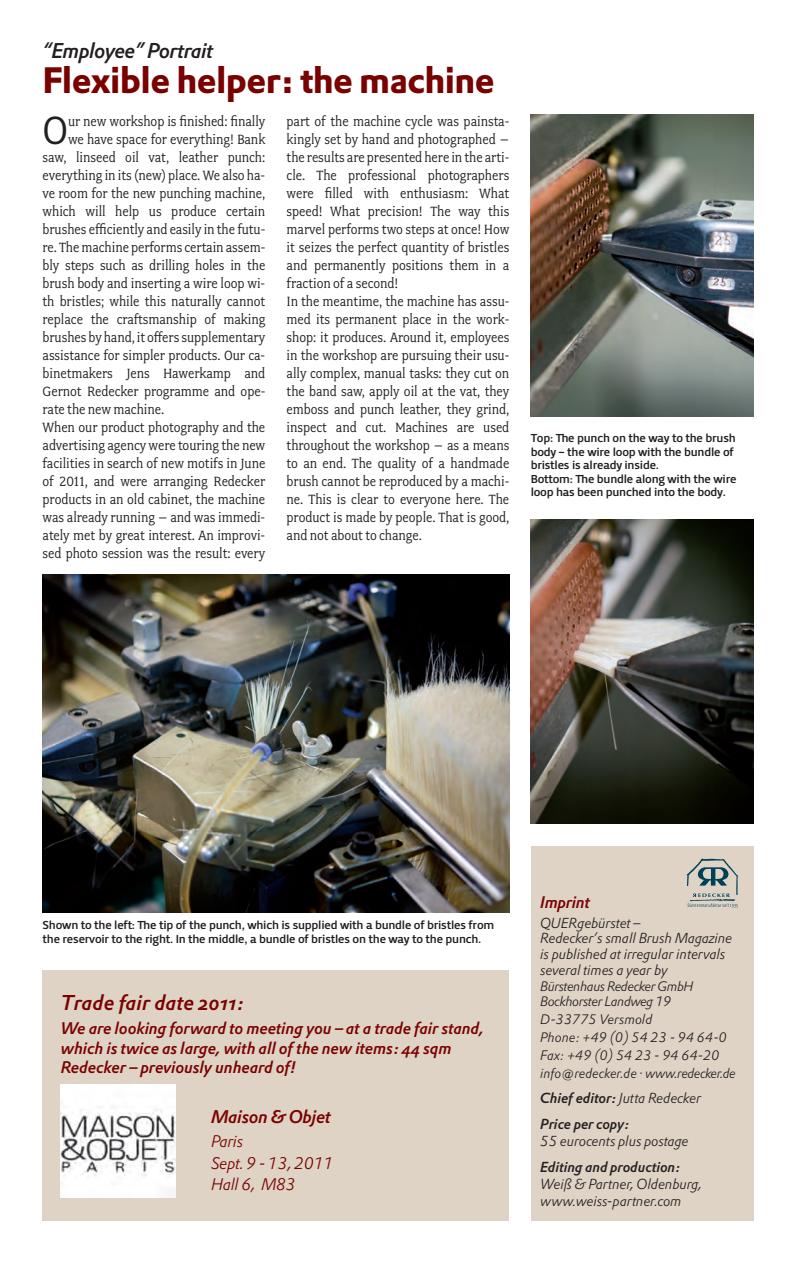
<style>
.page{position:relative;width:796px;height:1263px;background:#fff}
.page>*{position:absolute;margin:0;border:0;box-sizing:border-box;transform-origin:0 0}
.t1{font:44.25px "Fairplex Narrow";color:#231f20}
.t2{font:36px "DTL Prokyon T Bold";letter-spacing:-.02em;color:#790100}
.t3{font:italic 21px "DTL Prokyon T Medium";letter-spacing:-.03em;color:#231f20}
.t4{font:italic 21px "DTL Prokyon ST Medium";color:#790100}
.t5{font:italic 18px "DTL Prokyon ST Medium";letter-spacing:-.02em;color:#790100}
.t6{font:italic 16.5px/19.8px "DTL Prokyon ST Medium";letter-spacing:-.01em;color:#790100}
.t7{font:italic 16.5px/21.9px "DTL Prokyon T Light";letter-spacing:-.02em;color:#790100}
.t8{font:15px/18px "Fairplex Narrow";letter-spacing:-.005em;color:#231f20}
.t9{font:italic 14.25px/15.8px "DTL Prokyon T Light";letter-spacing:-.01em;color:#231f20}
.t10{font:italic 14.25px "DTL Prokyon T Medium";letter-spacing:-.01em;color:#231f20}
.t11{font:italic 13.5px/17.9px "DTL Prokyon T Light";color:#231f20}
.t12{font:italic 13.5px/15.8px "DTL Prokyon T Light";letter-spacing:-.03em;color:#231f20}
.t13{font:12px/13.5px "Priva Three Pro";letter-spacing:-.02em;color:#231f20}
.s1{font-family:"DTL Prokyon T Medium"}
</style>
<div class="page">
<div style="left:43px;top:969px;width:466px;height:251px;background:#dfd3c5"></div>
<div style="left:530px;top:846px;width:223px;height:374px;background:#dfd3c5"></div>
<svg style="left:686px;top:858px;width:51px;height:49px"></svg>
<img style="left:61px;top:1085px;width:115px;height:113px">
<img style="left:43px;top:575px;width:466px;height:338px">
<img style="left:530px;top:519px;width:223px;height:304px">
<img style="left:530px;top:115px;width:223px;height:302px">
<h3 class="t3" style="left:43px;top:37px;width:172px">“Employee” Portrait</h3>
<h2 class="t2" style="left:43px;top:56px;width:453px">Flexible helper: the machine</h2>
<h1 class="t1" style="left:43px;top:105px;width:27px">O</h1>
<p class="t8" style="left:68px;top:112px;width:199px">ur new workshop is finished: finally</p>
<p class="t8" style="left:286px;top:112px;width:224px">part of the machine cycle was painsta&shy;kingly set by hand and photographed – the results are presented here in the arti&shy;cle. The professional photographers were filled with enthusiasm: What speed! What precision! The way this marvel performs two steps at once! How it seizes the perfect quantity of bristles and permanently positions them in a fraction of a second!<br>In the meantime, the machine has assu&shy;med its permanent place in the work&shy;shop: it produces. Around it, employees in the workshop are pursuing their usu&shy;ally complex, manual tasks: they cut on the band saw, apply oil at the vat, they emboss and punch leather, they grind, inspect and cut. Machines are used throughout the workshop – as a means to an end. The quality of a handmade brush cannot be reproduced by a machi&shy;ne. This is clear to everyone here. The product is made by people. That is good, and not about to change.</p>
<p class="t8" style="left:68px;top:130px;width:199px">we have space for everything! Bank</p>
<p class="t8" style="left:43px;top:148px;width:224px">saw, linseed oil vat, leather punch:</p>
<p class="t8" style="left:43px;top:166px;width:224px">everything in its (new) place. We also ha-</p>
<p class="t8" style="left:43px;top:184px;width:224px">ve room for the new punching machine,</p>
<p class="t8" style="left:43px;top:202px;width:224px">which will help us produce certain</p>
<p class="t8" style="left:43px;top:220px;width:224px">brushes efficiently and easily in the futu-</p>
<p class="t8" style="left:43px;top:238px;width:224px">re. The machine performs certain assem-</p>
<p class="t8" style="left:43px;top:256px;width:224px">bly steps such as drilling holes in the</p>
<p class="t8" style="left:43px;top:274px;width:224px">brush body and inserting a wire loop wi-</p>
<p class="t8" style="left:43px;top:292px;width:224px">th bristles; while this naturally cannot</p>
<p class="t8" style="left:43px;top:310px;width:224px">replace the craftsmanship of making</p>
<p class="t8" style="left:43px;top:328px;width:224px">brushes by hand, it offers supplementary</p>
<p class="t8" style="left:43px;top:346px;width:224px">assistance for simpler products. Our ca-</p>
<p class="t8" style="left:43px;top:364px;width:224px">binetmakers Jens Hawerkamp and</p>
<p class="t8" style="left:43px;top:382px;width:224px">Gernot Redecker programme and ope-</p>
<p class="t8" style="left:43px;top:400px;width:123px">rate the new machine.</p>
<p class="t8" style="left:43px;top:418px;width:224px">When our product photography and the</p>
<p class="t8" style="left:43px;top:436px;width:224px">advertising agency were touring the new</p>
<p class="t8" style="left:43px;top:454px;width:224px">facilities in search of new motifs in June</p>
<p class="t8" style="left:43px;top:472px;width:224px">of 2011, and were arranging Redecker</p>
<p class="t8" style="left:43px;top:490px;width:224px">products in an old cabinet, the machine</p>
<p class="t8" style="left:43px;top:508px;width:224px">was already running – and was immedi-</p>
<p class="t8" style="left:43px;top:526px;width:224px">ately met by great interest. An improvi-</p>
<p class="t8" style="left:43px;top:544px;width:224px">sed photo session was the result: every</p>
<p class="t13" style="left:530px;top:431px;width:207px">Top: The punch on the way to the brush body – the wire loop with the bundle of bristles is already inside.<br>Bottom: The bundle along with the wire loop has been punched into the body.</p>
<p class="t13" style="left:43px;top:918px;width:453px">Shown to the left: The tip of the punch, which is supplied with a bundle of bristles from the reservoir to the right. In the middle, a bundle of bristles on the way to the punch.</p>
<h3 class="t4" style="left:61px;top:988px;width:185px">Trade fair date 2011:</h3>
<p class="t6" style="left:61px;top:1018px;width:424px">We are looking forward to meeting you – at a trade fair stand, which is twice as large, with all of the new items: 44 sqm<br>Redecker – previously unheard of!</p>
<p class="t5" style="left:211px;top:1104px;width:121px">Maison &amp; Objet</p>
<p class="t7" style="left:211px;top:1129px;width:124px">Paris<br>Sept. 9 - 13, 2011<br>Hall 6, M83</p>
<p class="t6" style="left:540px;top:892px;width:51px">Imprint</p>
<p class="t9" style="left:540px;top:914px;width:193px">QUERgebürstet –<br>Redecker’s small Brush Magazine is published at irregular intervals several times a year by</p>
<p class="t12" style="left:540px;top:978px;width:155px">Bürstenhaus Redecker GmbH<br>Bockhorster Landweg 19</p>
<p class="t11" style="left:540px;top:1010px;width:197px">D-33775 Versmold<br>Phone: +49 (0) 54 23 - 94 64-0<br>Fax: +49 (0) 54 23 - 94 64-20 info@redecker.de · www.redecker.de</p>
<p class="t9" style="left:540px;top:1090px;width:162px"><span class="s1">Chief editor:</span> Jutta Redecker</p>
<p class="t10" style="left:540px;top:1114px;width:91px">Price per copy:</p>
<p class="t9" style="left:540px;top:1133px;width:150px">55 eurocents plus postage</p>
<p class="t10" style="left:540px;top:1157px;width:142px">Editing and production:</p>
<p class="t9" style="left:540px;top:1175px;width:163px;line-height:17.1px">Weiß &amp; Partner, Oldenburg, www.weiss-partner.com</p>
</div>
